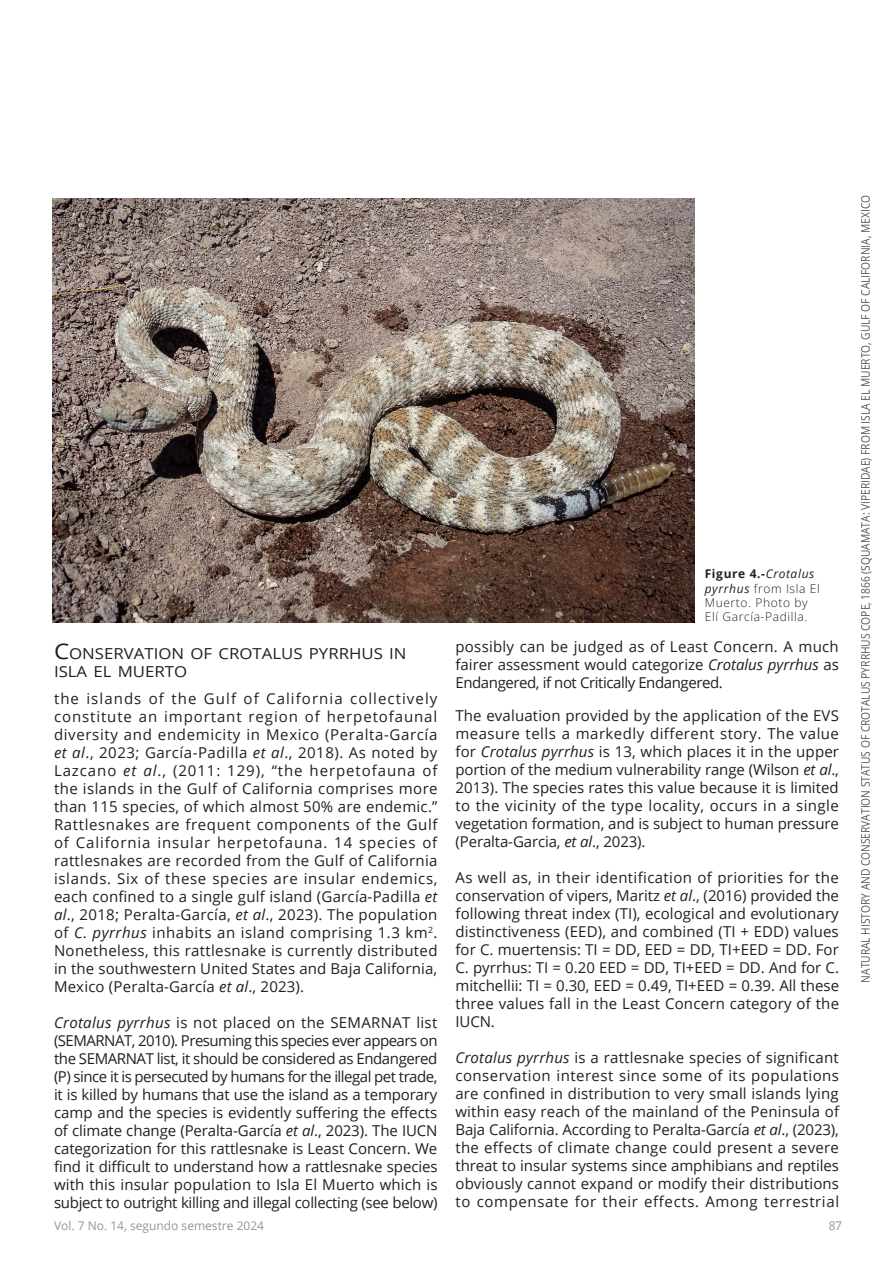
<style>
.page{position:relative;width:893px;height:1263px;background:#fff}
.page>*{position:absolute;margin:0;border:0;box-sizing:border-box;transform-origin:0 0}
.t1{font:15.15px/18px "Open Sans";color:#231f20;scale:1.11 1}
.t2{font:15px/18px "Open Sans";color:#231f20;text-align:justify}
.t3{font:12px "Open Sans";color:#57585a;scale:.85 1}
.pie_de_foto{font:300 12px/14.4px "Open Sans";letter-spacing:.05em;color:#231f20}
.t4{font:12px "Open Sans";color:#939598}
.s1{font-size:21.6px}
.s2{font-style:italic}
.s3{font-weight:700}
.s4{font-weight:400;font-style:italic}
</style>
<div class="page">
<img style="left:53px;top:198px;width:642px;height:424px">
<h2 class="t1" style="left:54px;top:644px;width:319px"><span class="s1">C</span>ONSERVATION OF CROTALUS PYRRHUS IN<br>ISLA EL MU ERTO</h2>
<p class="t2" style="left:54px;top:689px;width:385px">the islands of the Gulf of California collectively constitute an important region of herpetofaunal diversity and endemicity in Mexico (Peralta-García <span class="s2">et al</span>., 2023; García-Padilla <span class="s2">et al</span>., 2018). As noted by Lazcano <span class="s2">et al</span>., (2011: 129), “the herpetofauna of the islands in the Gulf of California comprises more than 115 species, of which almost 50% are endemic.” Rattlesnakes are frequent components of the Gulf of California insular herpetofauna. 14 species of rattlesnakes are recorded from the Gulf of California islands. Six of these species are insular endemics, each confined to a single gulf island (García-Padilla <span class="s2">et al</span>., 2018; Peralta-García, <span class="s2">et al</span>., 2023). The population of <span class="s2">C. pyrrhus</span> inhabits an island comprising 1.3 km<sup>2</sup>.<br>Nonetheless, this rattlesnake is currently distributed in the southwestern United States and Baja California, Mexico (Peralta-García <span class="s2">et al</span>., 2023).</p>
<p class="t2" style="left:54px;top:1013px;width:385px"><span class="s2">Crotalus pyrrhus</span> is not placed on the SEMARNAT list (SEMARNAT, 2010). Presuming this species ever appears on the SEMARNAT list, it should be considered as Endangered (P) since it is persecuted by humans for the illegal pet trade, it is killed by humans that use the island as a temporary camp and the species is evidently suffering the effects of climate change (Peralta-García <span class="s2">et al</span>., 2023). The IUCN categorization for this rattlesnake is Least Concern. We find it difficult to understand how a rattlesnake species with this insular population to Isla El Muerto which is subject to outright killing and illegal collecting (see below)</p>
<p class="pie_de_foto" style="left:705px;top:566px;width:117px"><span class="s3">Figure 4.-</span><span class="s4">Crotalus pyrrhus</span> from Isla El<br>Muerto. Photo by<br>Elí García-Padilla.</p>
<p class="t2" style="left:455px;top:637px;width:385px">possibly can be judged as of Least Concern. A much fairer assessment would categorize <span class="s2">Crotalus pyrrhus</span> as Endangered, if not Critically Endangered.</p>
<p class="t2" style="left:455px;top:706px;width:385px">The evaluation provided by the application of the EVS measure tells a markedly different story. The value for <span class="s2">Crotalus pyrrhus</span> is 13, which places it in the upper portion of the medium vulnerability range (Wilson <span class="s2">et al</span>., 2013). The species rates this value because it is limited to the vicinity of the type locality, occurs in a single vegetation formation, and is subject to human pressure (Peralta-Garcia, <span class="s2">et al</span>., 2023).</p>
<p class="t2" style="left:455px;top:868px;width:385px">As well as, in their identification of priorities for the conservation of vipers, Maritz <span class="s2">et al</span>., (2016) provided the following threat index (TI), ecological and evolutionary distinctiveness (EED), and combined (TI + EDD) values for C. muertensis: TI = DD, EED = DD, TI+EED = DD. For C. pyrrhus: TI = 0.20 EED = DD, TI+EED = DD. And for C. mitchellii: TI = 0.30, EED = 0.49, TI+EED = 0.39. All these three values fall in the Least Concern category of the IUCN.</p>
<p class="t2" style="left:455px;top:1048px;width:385px"><span class="s2">Crotalus pyrrhus</span> is a rattlesnake species of significant conservation interest since some of its populations are confined in distribution to very small islands lying within easy reach of the mainland of the Peninsula of Baja California. According to Peralta-García <span class="s2">et al</span>., (2023), the effects of climate change could present a severe threat to insular systems since amphibians and reptiles obviously cannot expand or modify their distributions to compensate for their effects. Among terrestrial</p>
<p class="t4" style="left:54px;top:1217px;width:212px">Vol. 7 No. 14, segundo semestre 2024</p>
<p class="t4" style="left:828px;top:1217px;width:15px">87</p>
<p class="t3" style="left:857px;top:983px;width:928px;rotate:-90deg">NATURAL HISTORY AND CONSERVATION STATUS OF CROTALUS PYRRHUS COPE, 1866 (SQUAMATA: VIPERIDAE) FROM ISLA EL MUERTO, GULF OF CALIFORNIA, MEXICO</p>
</div>
